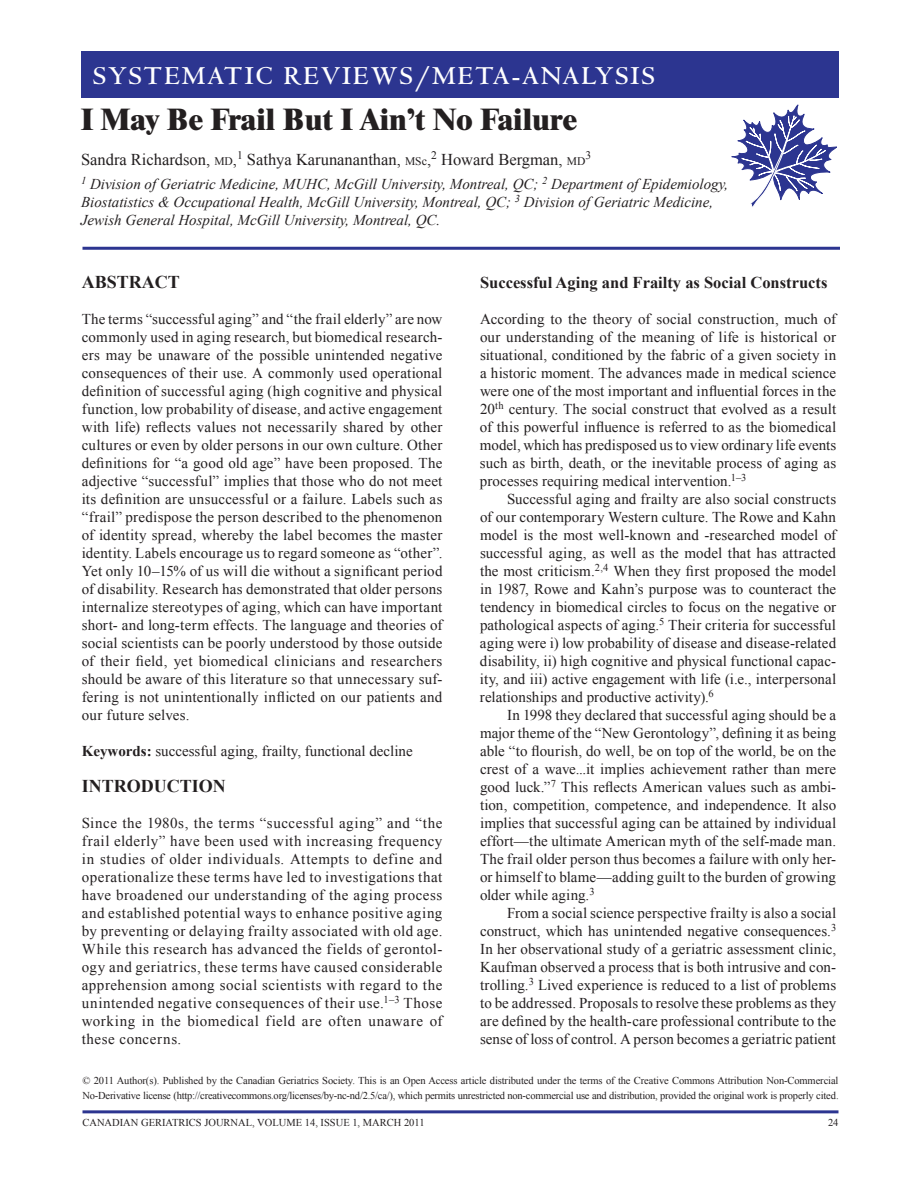
<style>
.page{position:relative;width:918px;height:1188px;background:#fff}
.page>*{position:absolute;margin:0;border:0;box-sizing:border-box;transform-origin:0 0}
.t1{font:800 30px "Times";color:#231f20}
.t2{font:700 27px "Centaur";letter-spacing:.075em;color:#fff}
.t3{font:700 18px "Times New Roman";color:#231f20}
.t4{font:16.5px "Times New Roman";color:#231f20}
.t5{font:700 16.5px "Times New Roman";color:#231f20}
.t6{font:15px/18px "Times New Roman";letter-spacing:.005em;color:#231f20;text-align:justify}
.t7{font:italic 15px/18px "Times New Roman";color:#231f20}
.t8{font:11.55px "Times New Roman";color:#231f20}
.t9{font:10.5px/15px "Times New Roman";letter-spacing:-.01em;color:#231f20}
.s1{font-size:11.55px}
.s2{font-size:12px}
.s3{font-weight:700}
</style>
<div class="page">
<hr style="left:82px;top:1110px;width:756px;height:3px;background:#2c3590">
<div style="left:81px;top:51px;width:757px;height:46px;background:#2c3590"></div>
<svg style="left:731px;top:104px;width:106px;height:103px"></svg>
<hr style="left:82px;top:247px;width:758px;height:3px;background:#2c3590">
<h2 class="t2" style="left:93px;top:61px;width:562px">SYSTEMATIC REVIEWS/META-ANALYSIS</h2>
<h1 class="t1" style="left:81px;top:101px;width:498px">I May Be Frail But I Ain’t No Failure</h1>
<p class="t4" style="left:81px;top:150px;width:506px">Sandra Richardson, <span class="s1">MD</span>,<sup>1</sup> Sathya Karunananthan, <span class="s1">MS</span><span class="s2">c</span>,<sup>2</sup> Howard Bergman, <span class="s1">MD</span></p>
<p class="t8" style="left:585px;top:149px;width:7px">3</p>
<p class="t7" style="left:81px;top:175px;width:649px"><sup>1</sup> Division of Geriatric Medicine, MUHC, McGill University, Montreal, QC; <sup>2</sup> Department of Epidemiology,<br>Biostatistics &amp; Occupational Health, McGill University, Montreal, QC; <sup>3</sup> Division of Geriatric Medicine,<br>Jewish General Hospital, McGill University, Montreal, QC.</p>
<p class="t3" style="left:82px;top:272px;width:100px">ABSTRACT</p>
<p class="t6" style="left:82px;top:310px;width:362px">The terms “successful aging” and “the frail elderly” are now commonly used in aging research, but biomedical research&shy;ers may be unaware of the possible unintended negative consequences of their use. A commonly used operational definition of successful aging (high cognitive and physical function, low probability of disease, and active engagement with life) reflects values not necessarily shared by other cultures or even by older persons in our own culture. Other definitions for “a good old age” have been proposed. The adjective “successful” implies that those who do not meet its definition are unsuccessful or a failure. Labels such as “frail” predispose the person described to the phenomenon of identity spread, whereby the label becomes the master identity. Labels encourage us to regard someone as “other”.<br>Yet only 10–15% of us will die without a significant period of disability. Research has demonstrated that older persons internalize stereotypes of aging, which can have important short- and long-term effects. The language and theories of social scientists can be poorly understood by those outside of their field, yet biomedical clinicians and researchers should be aware of this literature so that unnecessary suf&shy;fering is not unintentionally inflicted on our patients and our future selves.</p>
<p class="t6" style="left:82px;top:742px;width:333px"><span class="s3">Keywords:</span> successful aging, frailty, functional decline</p>
<p class="t3" style="left:82px;top:776px;width:145px">Introduction</p>
<p class="t6" style="left:82px;top:814px;width:362px">Since the 1980s, the terms “successful aging” and “the frail elderly” have been used with increasing frequency in studies of older individuals. Attempts to define and operationalize these terms have led to investigations that have broadened our understanding of the aging process and established potential ways to enhance positive aging by preventing or delaying frailty associated with old age.<br>While this research has advanced the fields of gerontol&shy;ogy and geriatrics, these terms have caused considerable apprehension among social scientists with regard to the unintended negative consequences of their use.<sup>1–3</sup> Those working in the biomedical field are often unaware of these concerns.</p>
<p class="t5" style="left:480px;top:273px;width:349px">Successful Aging and Frailty as Social Constructs</p>
<p class="t6" style="left:480px;top:310px;width:358px">According to the theory of social construction, much of our understanding of the meaning of life is historical or situational, conditioned by the fabric of a given society in a historic moment. The advances made in medical science were one of the most important and influential forces in the 20<sup>th</sup> century. The social construct that evolved as a result of this powerful influence is referred to as the biomedical model, which has predisposed us to view ordinary life events such as birth, death, or the inevitable process of aging as processes requiring medical intervention.<sup>1–3</sup></p>
<p class="t6" style="left:480px;top:490px;width:358px;text-indent:27px">Successful aging and frailty are also social constructs of our contemporary Western culture. The Rowe and Kahn model is the most well-known and -researched model of successful aging, as well as the model that has attracted the most criticism.<sup>2,4</sup> When they first proposed the model in 1987, Rowe and Kahn’s purpose was to counteract the tendency in biomedical circles to focus on the negative or pathological aspects of aging.<sup>5</sup> Their criteria for successful aging were i) low probability of disease and disease-related disability, ii) high cognitive and physical functional capac&shy;ity, and iii) active engagement with life (i.e., interpersonal relationships and productive activity).<sup>6</sup></p>
<p class="t6" style="left:480px;top:706px;width:358px;text-indent:27px">In 1998 they declared that successful aging should be a major theme of the “New Gerontology”, defining it as being able “to flourish, do well, be on top of the world, be on the crest of a wave...it implies achievement rather than mere good luck.”<sup>7</sup> This reflects American values such as ambi&shy;tion, competition, competence, and independence. It also implies that successful aging can be attained by individual effort—the ultimate American myth of the self-made man.<br>The frail older person thus becomes a failure with only her&shy;or himself to blame—adding guilt to the burden of growing older while aging.<sup>3</sup></p>
<p class="t6" style="left:480px;top:904px;width:358px;text-indent:27px">From a social science perspective frailty is also a social construct, which has unintended negative consequences.<sup>3<br></sup>In her observational study of a geriatric assessment clinic, Kaufman observed a process that is both intrusive and con&shy;trolling.<sup>3</sup> Lived experience is reduced to a list of problems to be addressed. Proposals to resolve these problems as they are defined by the health-care professional contribute to the sense of loss of control. A person becomes a geriatric patient</p>
<p class="t9" style="left:82px;top:1073px;width:758px">© 2011 Author(s). Published by the Canadian Geriatrics Society. This is an Open Access article distributed under the terms of the Creative Commons Attribution Non-Commercial<br>No-Derivative license (http://creativecommons.org/licenses/by-nc-nd/2.5/ca/), which permits unrestricted non-commercial use and distribution, provided the original work is properly cited.</p>
<p class="t9" style="left:82px;top:1115px;width:344px">CANADIAN GERIATRICS JOURNAL, VOLUME 14, ISSUE 1, MARCH 2011</p>
<p class="t9" style="left:828px;top:1115px;width:12px">24</p>
</div>
